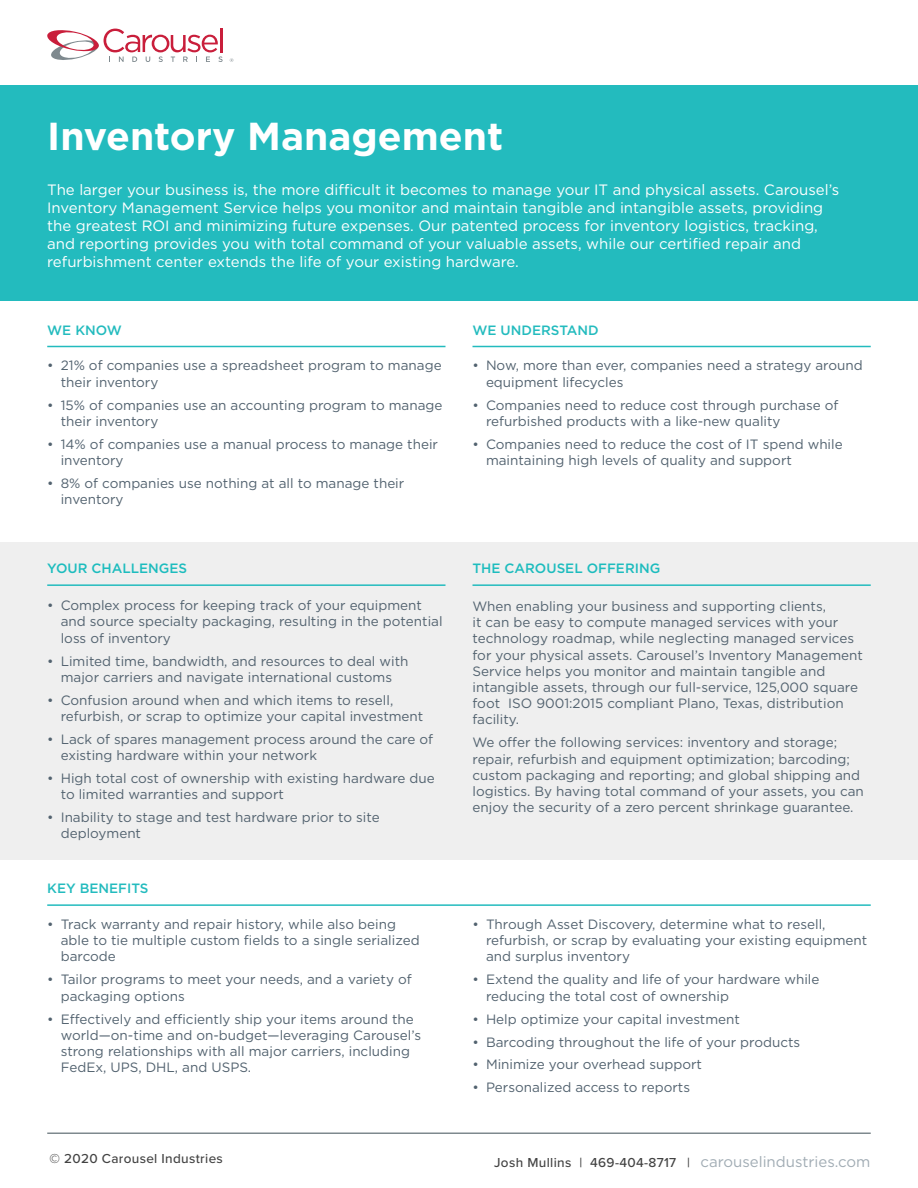
<style>
.page{position:relative;width:918px;height:1188px;background:#fff}
.page>*{position:absolute;margin:0;border:0;box-sizing:border-box;transform-origin:0 0}
.t1{font:700 39px "Gotham";color:#fff}
.t2{font:15px/18px "Gotham";color:#fff}
.t3{font:13.5px/16.2px "Gotham";color:#52626f}
.t4{font:500 13.5px "Proxima Nova";letter-spacing:.025em;color:#434343}
.t5{font:500 13.5px "Gotham";color:#1dbcbe}
.t6{font:500 13.5px "Gotham";color:#23bbbe}
.s1{font-family:"Gotham";font-weight:400;font-size:15px;color:#a1acb4}
</style>
<div class="page">
<hr style="left:47px;top:1132px;width:824px;height:2px;background:#7e898e">
<hr style="left:220px;top:28px;width:3px;height:24px;background:#c91e3b">
<svg style="left:47px;top:29px;width:176px;height:33px"></svg>
<svg style="left:230px;top:58px;width:3px;height:4px"></svg>
<div style="left:0;top:85px;width:918px;height:216px;background:#23bbbe"></div>
<div style="left:0;top:542px;width:918px;height:318px;background:#efefef"></div>
<hr style="left:47px;top:346px;width:399px;height:1px;background:#23bbbe">
<hr style="left:47px;top:584px;width:399px;height:2px;background:#23bbbe">
<hr style="left:47px;top:904px;width:824px;height:2px;background:#23bbbe">
<hr style="left:473px;top:346px;width:398px;height:1px;background:#23bbbe">
<hr style="left:473px;top:584px;width:398px;height:2px;background:#23bbbe">
<h1 class="t1" style="left:47px;top:119px;width:457px">Inventory Management</h1>
<p class="t2" style="left:47px;top:182px;width:794px">The larger your business is, the more difficult it becomes to manage your IT and physical assets. Carousel’s Inventory Management Service helps you monitor and maintain tangible and intangible assets, providing the greatest ROI and minimizing future expenses. Our patented process for inventory logistics, tracking, and reporting provides you with total command of your valuable assets, while our certified repair and refurbishment center extends the life of your existing hardware.</p>
<p class="t6" style="left:47px;top:324px;width:76px">WE KNOW</p>
<p class="t3" style="left:61px;top:358px;width:382px;text-indent:-14px">• 21% of companies use a spreadsheet program to manage their inventory</p>
<p class="t3" style="left:61px;top:397px;width:383px;text-indent:-14px">• 15% of companies use an accounting program to manage their inventory</p>
<p class="t3" style="left:61px;top:437px;width:379px;text-indent:-14px">• 14% of companies use a manual process to manage their inventory</p>
<p class="t3" style="left:61px;top:476px;width:345px;text-indent:-14px">• 8% of companies use nothing at all to manage their inventory</p>
<p class="t5" style="left:47px;top:563px;width:141px">YOUR CHALLENGES</p>
<p class="t3" style="left:61px;top:598px;width:383px;text-indent:-14px">• Complex process for keeping track of your equipment and source specialty packaging, resulting in the potential loss of inventory</p>
<p class="t3" style="left:47px;top:653px;width:363px;text-align:center">• Limited time, bandwidth, and resources to deal with major carriers and navigate international customs</p>
<p class="t3" style="left:61px;top:693px;width:364px;text-indent:-14px">• Confusion around when and which items to resell, refurbish, or scrap to optimize your capital investment</p>
<p class="t3" style="left:61px;top:732px;width:374px;text-indent:-14px">• Lack of spares management process around the care of existing hardware within your network</p>
<p class="t3" style="left:61px;top:771px;width:376px;text-indent:-14px">• High total cost of ownership with existing hardware due to limited warranties and support</p>
<p class="t3" style="left:61px;top:810px;width:320px;text-indent:-14px">• Inability to stage and test hardware prior to site deployment</p>
<p class="t6" style="left:47px;top:883px;width:103px">KEY BENEFITS</p>
<p class="t3" style="left:61px;top:917px;width:360px;text-indent:-14px">• Track warranty and repair history, while also being able to tie multiple custom fields to a single serialized barcode</p>
<p class="t3" style="left:61px;top:972px;width:352px;text-indent:-14px">• Tailor programs to meet your needs, and a variety of packaging options</p>
<p class="t3" style="left:61px;top:1011px;width:362px;text-indent:-14px">• Effectively and efficiently ship your items around the world—on-time and on-budget—leveraging Carousel’s strong relationships with all major carriers, including FedEx, UPS, DHL, and USPS.</p>
<p class="t6" style="left:472px;top:324px;width:128px">WE UNDERSTAND</p>
<p class="t3" style="left:486px;top:358px;width:378px;text-indent:-14px">• Now, more than ever, companies need a strategy around equipment lifecycles</p>
<p class="t3" style="left:486px;top:397px;width:354px;text-indent:-14px">• Companies need to reduce cost through purchase of refurbished products with a like-new quality</p>
<p class="t3" style="left:486px;top:437px;width:358px;text-indent:-14px">• Companies need to reduce the cost of IT spend while maintaining high levels of quality and support</p>
<p class="t5" style="left:472px;top:563px;width:189px">THE CAROUSEL OFFERING</p>
<p class="t3" style="left:472px;top:599px;width:392px">When enabling your business and supporting clients,<br>it can be easy to compute managed services with your technology roadmap, while neglecting managed services for your physical assets. Carousel’s Inventory Management Service helps you monitor and maintain tangible and intangible assets, through our full-service, 125,000 square foot ISO 9001:2015 compliant Plano, Texas, distribution facility.</p>
<p class="t3" style="left:472px;top:735px;width:393px">We offer the following services: inventory and storage; repair, refurbish and equipment optimization; barcoding; custom packaging and reporting; and global shipping and logistics. By having total command of your assets, you can enjoy the security of a zero percent shrinkage guarantee.</p>
<p class="t3" style="left:486px;top:917px;width:383px;text-indent:-14px">• Through Asset Discovery, determine what to resell, refurbish, or scrap by evaluating your existing equipment and surplus inventory</p>
<p class="t3" style="left:486px;top:972px;width:335px;text-indent:-14px">• Extend the quality and life of your hardware while reducing the total cost of ownership</p>
<p class="t3" style="left:472px;top:1011px;width:269px">• Help optimize your capital investment</p>
<p class="t3" style="left:472px;top:1034px;width:329px">• Barcoding throughout the life of your products</p>
<p class="t3" style="left:472px;top:1057px;width:231px">• Minimize your overhead support</p>
<p class="t3" style="left:472px;top:1080px;width:219px">• Personalized access to reports</p>
<p class="t4" style="left:50px;top:1153px;width:175px">© 2020 Carousel Industries</p>
<p class="t4" style="left:494px;top:1157px;width:378px">Josh Mullins | 469-404-8717 | <span class="s1">carouselindustries.com</span></p>
</div>
